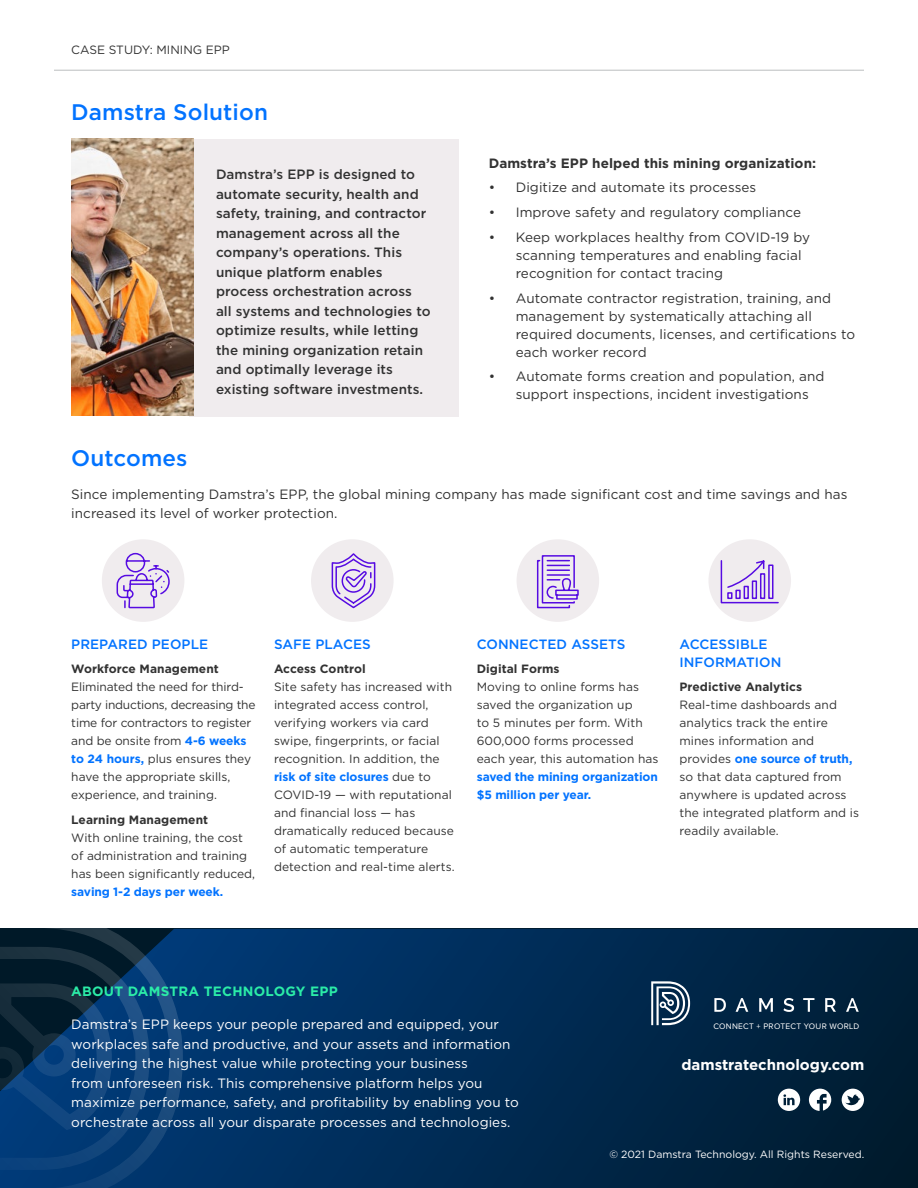
<style>
.page{position:relative;width:918px;height:1188px;background:#fff}
.page>*{position:absolute;margin:0;border:0;box-sizing:border-box;transform-origin:0 0}
.t1{font:500 22.5px "Gotham HTF";letter-spacing:.005em;color:#0273ff}
.t2{font:700 15px "Gotham";color:#fff}
.t3{font:13.5px/18px "Gotham";letter-spacing:.005em;color:#323232}
.t4{font:13.5px/19.5px "Gotham";letter-spacing:.005em;color:#fff}
.t5{font:500 13.5px/19.5px "Gotham";letter-spacing:.005em;color:#323232}
.t6{font:500 13.5px/18px "Gotham";letter-spacing:.005em;color:#0273ff}
.t7{font:700 13.5px "Gotham";letter-spacing:.005em;color:#323232}
.t8{font:700 13.5px "Gotham";letter-spacing:.02em;color:#2beca7}
.t9{font:12px/18px "Gotham";letter-spacing:.005em;color:#323232}
.t10{font:700 12px "Gotham";letter-spacing:.005em;color:#323232}
.t11{font:700 12px/18px "Gotham";letter-spacing:-.01em;color:#0273ff}
.t12{font:10.5px "Gotham";color:#fff}
.t13{font:8.4px "Proxima Nova";letter-spacing:.03em;color:#fff}
.s1{font-weight:700;color:#0273ff}
</style>
<div class="page">
<svg style="left:183px;top:929px;width:735px;height:259px;background:#002951"></svg>
<svg style="left:842px;top:1089px;width:22px;height:22px"></svg>
<svg style="left:778px;top:1089px;width:22px;height:22px"></svg>
<svg style="left:809px;top:1089px;width:22px;height:22px"></svg>
<hr style="left:54px;top:70px;width:810px;height:1px;background:#bcbec0">
<svg style="left:0;top:928px;width:183px;height:260px;background:#083663"></svg>
<svg style="left:651px;top:981px;width:39px;height:44px"></svg>
<svg style="left:714px;top:998px;width:145px;height:14px;background:#3d576d"></svg>
<div style="left:189px;top:139px;width:270px;height:278px;background:#f0ecee"></div>
<div style="left:102px;top:539px;width:82px;height:83px;background:#f0ecee;border-radius:50%"></div>
<div style="left:311px;top:539px;width:83px;height:83px;background:#f0ecee;border-radius:50%"></div>
<div style="left:517px;top:539px;width:82px;height:83px;background:#f0ecee;border-radius:50%"></div>
<div style="left:708px;top:539px;width:83px;height:83px;background:#f0ecee;border-radius:50%"></div>
<svg style="left:116px;top:539px;width:54px;height:79px"></svg>
<svg style="left:331px;top:553px;width:45px;height:56px"></svg>
<svg style="left:536px;top:555px;width:43px;height:54px"></svg>
<svg style="left:720px;top:560px;width:59px;height:44px"></svg>
<img style="left:71px;top:138px;width:122px;height:278px">
<p class="t9" style="left:71px;top:40px;width:160px">CASE STUDY: MINING EPP</p>
<h1 class="t1" style="left:71px;top:99px;width:198px">Damstra Solution</h1>
<p class="t5" style="left:216px;top:165px;width:216px">Damstra’s EPP is designed to automate security, health and safety, training, and contractor management across all the company’s operations. This unique platform enables process orchestration across all systems and technologies to optimize results, while letting the mining organization retain and optimally leverage its existing software investments.</p>
<p class="t7" style="left:489px;top:154px;width:329px">Damstra’s EPP helped this mining organization:</p>
<p class="t3" style="left:489px;top:178px;width:269px">• Digitize and automate its processes</p>
<p class="t3" style="left:489px;top:203px;width:314px">• Improve safety and regulatory compliance</p>
<p class="t3" style="left:516px;top:228px;width:296px;text-indent:-27px">• Keep workplaces healthy from COVID-19 by scanning temperatures and enabling facial recognition for contact tracing</p>
<p class="t3" style="left:516px;top:288px;width:341px;text-indent:-27px">• Automate contractor registration, training, and management by systematically attaching all required documents, licenses, and certifications to each worker record</p>
<p class="t3" style="left:516px;top:367px;width:310px;text-indent:-27px">• Automate forms creation and population, and support inspections, incident investigations</p>
<h1 class="t1" style="left:71px;top:445px;width:118px">Outcomes</h1>
<p class="t3" style="left:71px;top:484px;width:778px;line-height:19.5px">Since implementing Damstra’s EPP, the global mining company has made significant cost and time savings and has increased its level of worker protection.</p>
<p class="t6" style="left:71px;top:635px;width:138px">PREPARED PEOPLE</p>
<p class="t10" style="left:71px;top:661px;width:149px">Workforce Management</p>
<p class="t9" style="left:71px;top:678px;width:186px">Eliminated the need for third&shy;party inductions, decreasing the time for contractors to register and be onsite from <span class="s1">4-6 weeks to 24 hours,</span> plus ensures they have the appropriate skills, experience, and training.</p>
<p class="t10" style="left:71px;top:812px;width:138px">Learning Management</p>
<p class="t9" style="left:71px;top:829px;width:185px">With online training, the cost of administration and training has been significantly reduced,</p>
<p class="t11" style="left:71px;top:883px;width:153px">saving 1-2 days per week.</p>
<p class="t6" style="left:274px;top:635px;width:98px">SAFE PLACES</p>
<p class="t10" style="left:274px;top:661px;width:93px">Access Control</p>
<p class="t9" style="left:274px;top:678px;width:182px">Site safety has increased with integrated access control, verifying workers via card swipe, fingerprints, or facial recognition. In addition, the <span class="s1">risk of site closures</span> due to<br>COVID-19 — with reputational and financial loss — has dramatically reduced because of automatic temperature detection and real-time alerts.</p>
<p class="t6" style="left:477px;top:635px;width:150px">CONNECTED ASSETS</p>
<p class="t10" style="left:477px;top:661px;width:84px">Digital Forms</p>
<p class="t9" style="left:477px;top:678px;width:183px">Moving to online forms has saved the organization up<br>to 5 minutes per form. With<br>600,000 forms processed each year, this automation has</p>
<p class="t11" style="left:477px;top:768px;width:183px">saved the mining organization $5 million per year.</p>
<p class="t6" style="left:680px;top:635px;width:103px">ACCESSIBLE<br>INFORMATION</p>
<p class="t10" style="left:680px;top:679px;width:124px">Predictive Analytics</p>
<p class="t9" style="left:680px;top:696px;width:181px">Real-time dashboards and analytics track the entire mines information and provides <span class="s1">one source of truth, </span>so that data captured from anywhere is updated across the integrated platform and is readily available.</p>
<p class="t8" style="left:71px;top:983px;width:268px">ABOUT DAMSTRA TECHNOLOGY EPP</p>
<p class="t4" style="left:71px;top:1014px;width:449px">Damstra’s EPP keeps your people prepared and equipped, your workplaces safe and productive, and your assets and information delivering the highest value while protecting your business<br>from unforeseen risk. This comprehensive platform helps you maximize performance, safety, and profitability by enabling you to orchestrate across all your disparate processes and technologies.</p>
<p class="t13" style="left:713px;top:1022px;width:147px">CONNECT + PROTECT YOUR WORLD</p>
<p class="t2" style="left:681px;top:1055px;width:184px">damstratechnology.com</p>
<p class="t12" style="left:609px;top:1147px;width:256px">© 2021 Damstra Technology. All Rights Reserved.</p>
</div>
